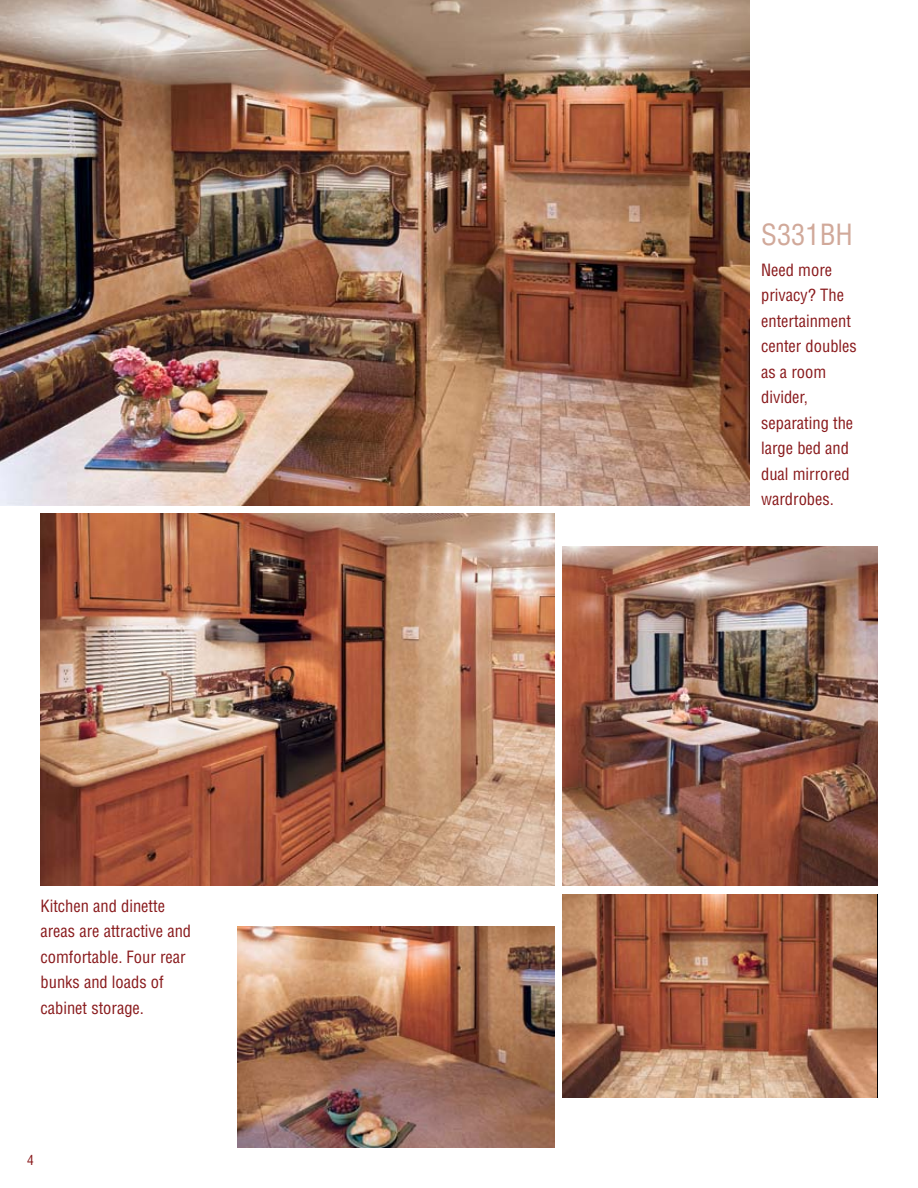
<style>
.page{position:relative;width:918px;height:1188px;background:#fff}
.page>*{position:absolute;margin:0;border:0;box-sizing:border-box;transform-origin:0 0}
.t1{font:condensed 28.5px "Helvetica";color:#d1a99a}
.t2{font:condensed 16.5px/25.5px "Helvetica";color:#891a1c}
.t3{font:condensed 13.5px "Helvetica";color:#891a1c}
</style>
<div class="page">
<img style="left:0;top:0;width:750px;height:505px">
<img style="left:40px;top:514px;width:514px;height:371px">
<img style="left:563px;top:894px;width:314px;height:204px">
<img style="left:563px;top:546px;width:315px;height:340px">
<img style="left:238px;top:927px;width:316px;height:221px">
<p class="t2" style="left:40px;top:893px;width:152px">Kitchen and dinette areas are attractive and comfortable. Four rear bunks and loads of cabinet storage.</p>
<p class="t3" style="left:27px;top:1152px;width:8px">4</p>
<h1 class="t1" style="left:761px;top:217px;width:93px">S331BH</h1>
<p class="t2" style="left:761px;top:257px;width:97px">Need more privacy? The entertainment center doubles as a room divider, separating the large bed and dual mirrored wardrobes.</p>
</div>
